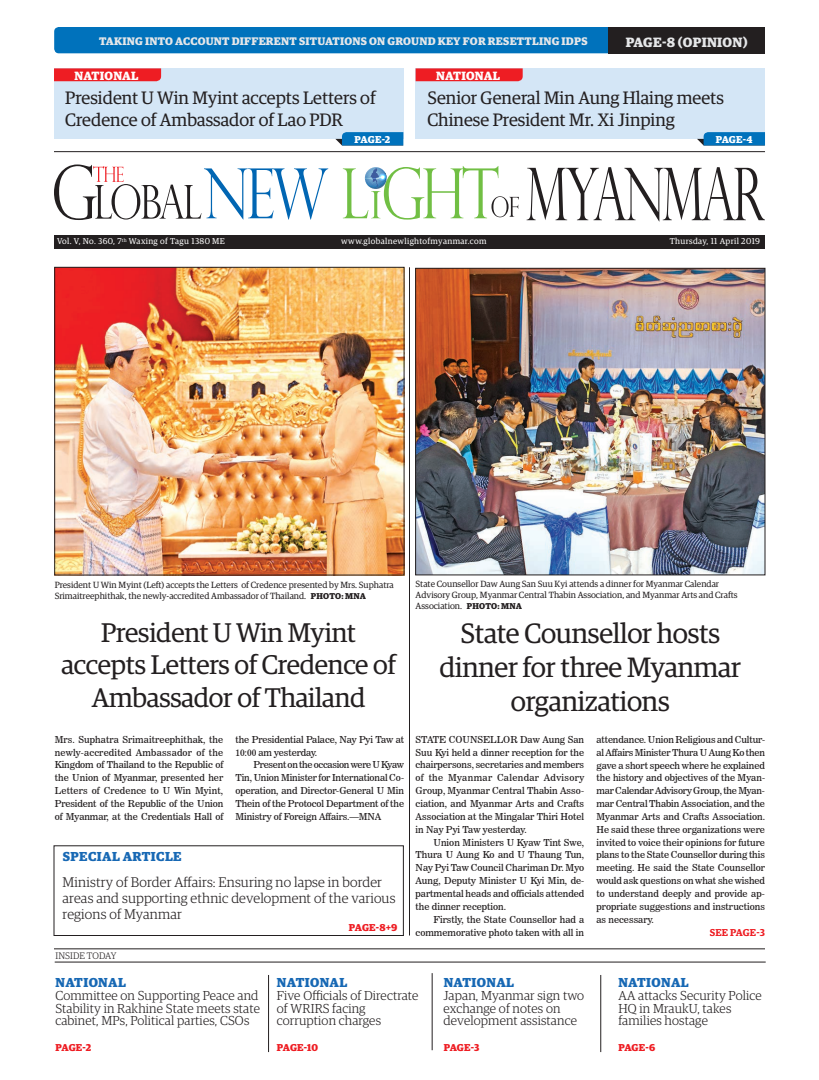
<style>
.page{position:relative;width:819px;height:1080px;background:#fff}
.page>*{position:absolute;margin:0;border:0;box-sizing:border-box;transform-origin:0 0}
.t1{font:28px/33.6px "Guardian Egyp";letter-spacing:-.01em;color:#231f20;text-align:center}
.t2{font:27px/32.4px "Guardian Egyp";letter-spacing:-.01em;color:#231f20;text-align:center}
.t3{font:18px/21.6px "Guardian Egyp";color:#231f20}
.t4{font:300 14px/16px "Guardian Egyp";letter-spacing:.01em;color:#231f20}
.t5{font:700 13.5px "Guardian Egyp";letter-spacing:.02em;color:#e6e7e9}
.t6{font:300 13px/12.8px "Guardian Egyp";letter-spacing:.01em;color:#231f20}
.t7{font:700 13px "Guardian Egyp";letter-spacing:.03em;color:#1768b4}
.t8{font:700 12px "Guardian Egyp";letter-spacing:.02em;color:#fff}
.t9{font:700 11px "Guardian Egyp";letter-spacing:.02em;color:#e6e7e9}
.t10{font:700 10px "Guardian Egyp";letter-spacing:-.01em;color:#ee1d23}
.t11{font:700 10px "Guardian Egyp";letter-spacing:-.01em;color:#fff}
.t12{font:600 10px "Guardian Egyp";letter-spacing:.02em;color:#ee1d23}
.t13{font:9.5px/12.9px "News 706 BT Roman C";color:#231f20;text-align:justify}
.t14{font:300 9.5px "Guardian Egyp";letter-spacing:.01em;color:#231f20}
.t15{font:9px/10.8px "Guardian Egyp";color:#231f20}
.t16{font:8.5px "Guardian Egyp";letter-spacing:.04em;color:#fff}
.s1{font-weight:700;font-size:8.5px}
</style>
<div class="page">
<div style="left:54px;top:27px;width:554px;height:26px;background:#0072bc"></div>
<div style="left:608px;top:27px;width:157px;height:27px;background:#231f20"></div>
<div style="left:54px;top:235px;width:711px;height:14px;background:#231f20"></div>
<svg style="left:54px;top:164px;width:274px;height:56px"></svg>
<svg style="left:527px;top:167px;width:238px;height:55px"></svg>
<svg style="left:343px;top:166px;width:176px;height:54px"></svg>
<div style="left:54px;top:68px;width:349px;height:71px;background:#d4e6f6"></div>
<svg style="left:54px;top:68px;width:107px;height:13px"></svg>
<div style="left:416px;top:68px;width:349px;height:71px;background:#d4e6f6"></div>
<svg style="left:416px;top:68px;width:107px;height:13px"></svg>
<svg style="left:697px;top:132px;width:68px;height:13px"></svg>
<svg style="left:335px;top:132px;width:68px;height:13px"></svg>
<hr style="left:54px;top:151px;width:711px;height:1px;background:#231f20">
<hr style="left:55px;top:962px;width:711px;height:1px;background:#231f20">
<hr style="left:54px;top:948px;width:711px;height:1px;background:#231f20">
<hr style="left:268px;top:975px;width:1px;height:77px;background:#231f20">
<hr style="left:432px;top:973px;width:1px;height:77px;background:#231f20">
<div style="left:54px;top:845px;width:350px;height:91px;border:1px solid #231f20"></div>
<img style="left:417px;top:270px;width:346px;height:303px">
<div style="left:415px;top:268px;width:350px;height:307px;border:1px solid #231f20"></div>
<hr style="left:409px;top:267px;width:1px;height:669px;background:#231f20">
<hr style="left:601px;top:975px;width:1px;height:77px;background:#231f20">
<img style="left:57px;top:269px;width:345px;height:304px">
<p class="t9" style="left:99px;top:32px;width:490px">TAKING INTO ACCOUNT DIFFERENT SITUATIONS ON GROUND KEY FOR RESETTLING IDPS</p>
<h3 class="t5" style="left:626px;top:32px;width:123px">PAGE-8 (OPINION)</h3>
<p class="t8" style="left:74px;top:66px;width:66px">NATIONAL</p>
<p class="t8" style="left:436px;top:66px;width:66px">NATIONAL</p>
<h3 class="t3" style="left:65px;top:86px;width:312px">President U Win Myint accepts Letters of<br>Credence of Ambassador of Lao PDR</h3>
<p class="t11" style="left:355px;top:132px;width:37px">PAGE-2</p>
<p class="t11" style="left:716px;top:132px;width:38px">PAGE-4</p>
<h3 class="t3" style="left:427px;top:86px;width:298px">Senior General Min Aung Hlaing meets<br>Chinese President Mr. Xi Jinping</h3>
<p class="t16" style="left:57px;top:236px;width:169px">Vol. V, No. 360, 7<sup>th</sup> Waxing of Tagu 1380 ME</p>
<p class="t16" style="left:341px;top:236px;width:147px">www.globalnewlightofmyanmar.com</p>
<p class="t16" style="left:670px;top:236px;width:92px">Thursday, 11 April 2019</p>
<p class="t15" style="left:55px;top:579px;width:341px">President U Win Myint (Left) accepts the Letters of Credence presented by Mrs. Suphatra<br>Srimaitreephithak, the newly-accredited Ambassador of Thailand. <span class="s1">PHOTO: MNA</span></p>
<p class="t15" style="left:416px;top:578px;width:324px">State Counsellor Daw Aung San Suu Kyi attends a dinner for Myanmar Calendar<br>Advisory Group, Myanmar Central Thabin Association, and Myanmar Arts and Crafts<br>Association. <span class="s1">PHOTO: MNA</span></p>
<h2 class="t2" style="left:61px;top:615px;width:336px">President U Win Myint accepts Letters of Credence of<br>Ambassador of Thailand</h2>
<p class="t13" style="left:55px;top:733px;width:170px">Mrs. Suphatra Srimaitreephithak, the newly-accredited Ambassador of the Kingdom of Thailand to the Republic of the Union of Myanmar, presented her Letters of Credence to U Win Myint, President of the Republic of the Union of Myanmar, at the Credentials Hall of</p>
<p class="t13" style="left:236px;top:733px;width:170px">the Presidential Palace, Nay Pyi Taw at<br>10:00 am yesterday.</p>
<p class="t13" style="left:236px;top:759px;width:170px;text-indent:18px">Present on the occasion were U Kyaw Tin, Union Minister for International Co&shy;operation, and Director-General U Min Thein of the Protocol Department of the Ministry of Foreign Affairs.—MNA</p>
<h3 class="t7" style="left:63px;top:846px;width:120px">SPECIAL ARTICLE</h3>
<h3 class="t4" style="left:63px;top:873px;width:334px">Ministry of Border Affairs: Ensuring no lapse in border areas and supporting ethnic development of the various regions of Myanmar</h3>
<p class="t10" style="left:349px;top:920px;width:50px">PAGE-8+9</p>
<h1 class="t1" style="left:440px;top:615px;width:303px">State Counsellor hosts dinner for three Myanmar organizations</h1>
<p class="t13" style="left:416px;top:733px;width:170px">STATE COUNSELLOR Daw Aung San Suu Kyi held a dinner reception for the chairpersons, secretaries and members of the Myanmar Calendar Advisory Group, Myanmar Central Thabin Asso&shy;ciation, and Myanmar Arts and Crafts Association at the Mingalar Thiri Hotel in Nay Pyi Taw yesterday.</p>
<p class="t13" style="left:416px;top:836px;width:170px;text-indent:18px">Union Ministers U Kyaw Tint Swe, Thura U Aung Ko and U Thaung Tun, Nay Pyi Taw Council Chariman Dr. Myo Aung, Deputy Minister U Kyi Min, de&shy;partmental heads and officials attended the dinner reception.</p>
<p class="t13" style="left:416px;top:913px;width:170px;text-align:right">Firstly, the State Counsellor had a commemorative photo taken with all in</p>
<p class="t13" style="left:596px;top:733px;width:170px">attendance. Union Religious and Cultur&shy;al Affairs Minister Thura U Aung Ko then gave a short speech where he explained the history and objectives of the Myan&shy;mar Calendar Advisory Group, the Myan&shy;mar Central Thabin Association, and the Myanmar Arts and Crafts Association.<br>He said these three organizations were invited to voice their opinions for future plans to the State Counsellor during this meeting. He said the State Counsellor would ask questions on what she wished to understand deeply and provide ap&shy;propriate suggestions and instructions as necessary.</p>
<p class="t12" style="left:710px;top:925px;width:57px">SEE PAGE-3</p>
<p class="t14" style="left:56px;top:949px;width:62px">INSIDE TODAY</p>
<h3 class="t7" style="left:56px;top:972px;width:72px">NATIONAL</h3>
<h3 class="t6" style="left:55px;top:988px;width:206px;text-align:justify">Committee on Supporting Peace and Stability in Rakhine State meets state cabinet, MPs, Political parties, CSOs</h3>
<p class="t10" style="left:56px;top:1040px;width:37px">PAGE-2</p>
<h3 class="t7" style="left:277px;top:972px;width:72px">NATIONAL</h3>
<h3 class="t6" style="left:277px;top:988px;width:143px">Five Officials of Directrate of WRIRS facing corruption charges</h3>
<p class="t10" style="left:277px;top:1040px;width:43px">PAGE-10</p>
<h3 class="t7" style="left:444px;top:972px;width:72px">NATIONAL</h3>
<h3 class="t6" style="left:444px;top:988px;width:142px">Japan, Myanmar sign two exchange of notes on development assistance</h3>
<p class="t10" style="left:444px;top:1040px;width:37px">PAGE-3</p>
<h3 class="t7" style="left:618px;top:972px;width:72px">NATIONAL</h3>
<h3 class="t6" style="left:618px;top:988px;width:145px">AA attacks Security Police<br>HQ in MraukU, takes families hostage</h3>
<p class="t10" style="left:618px;top:1040px;width:38px">PAGE-6</p>
</div>
